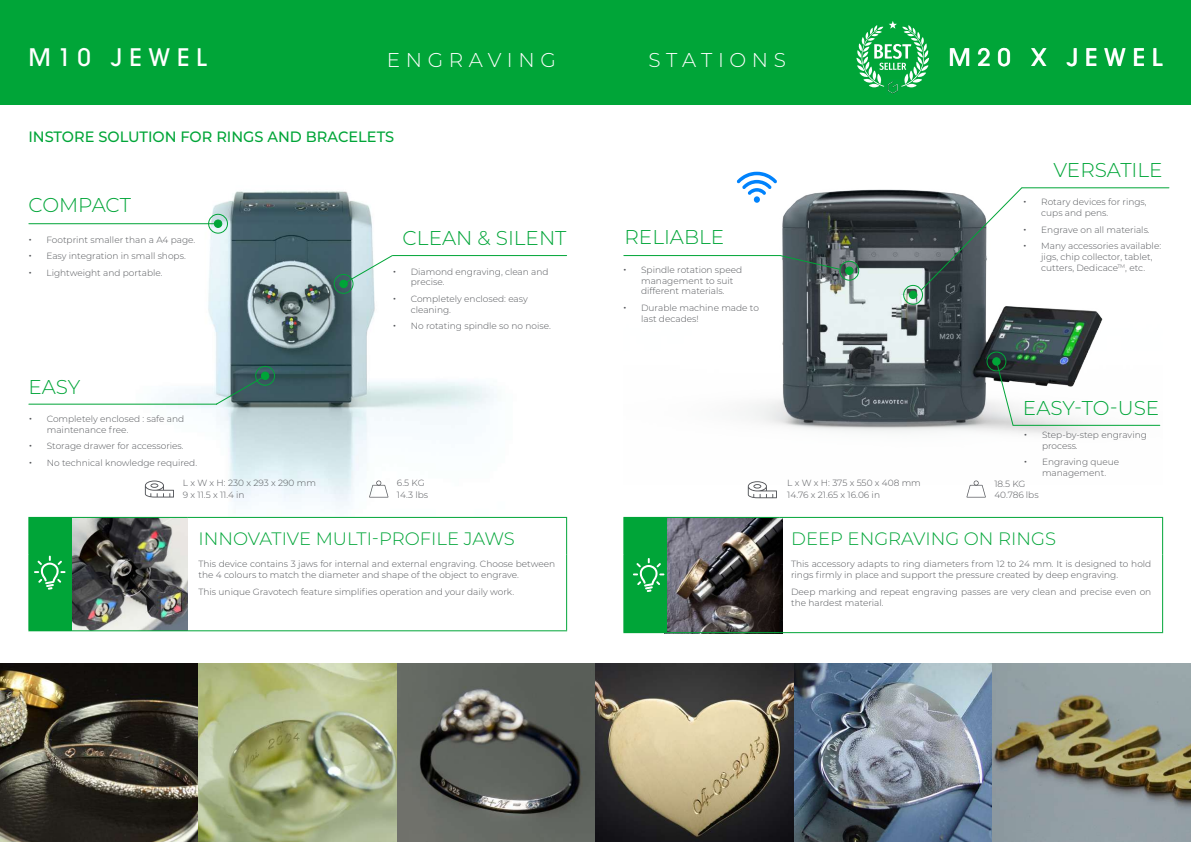
<style>
.page{position:relative;width:1191px;height:842px;background:#fff}
.page>*{position:absolute;margin:0;border:0;box-sizing:border-box;transform-origin:0 0}
.t1{font:500 24px "Avant Garde";letter-spacing:.28em;color:#fff}
.t2{font:300 20px "Montserrat";color:#00a538}
.t3{font:300 20px "Montserrat";letter-spacing:.28em;color:#fff}
.t4{font:300 18px "Montserrat";color:#00a538}
.t5{font:500 15px "Montserrat";color:#00a538}
.t6{font:300 9px/10.8px "Montserrat";color:#54565a}
.s1{font-weight:400;font-size:12px}
</style>
<div class="page">
<img style="left:0;top:663px;width:1191px;height:179px">
<img style="left:624px;top:171px;width:538px;height:264px">
<img style="left:28px;top:191px;width:539px;height:326px">
<img style="left:72px;top:518px;width:115px;height:112px">
<hr style="left:29px;top:223px;width:188px;height:1px;background:#00a538">
<hr style="left:29px;top:404px;width:188px;height:1px;background:#00a538">
<hr style="left:393px;top:255px;width:173px;height:1px;background:#00a538">
<svg style="left:343px;top:254px;width:51px;height:31px"></svg>
<svg style="left:215px;top:375px;width:51px;height:30px"></svg>
<div style="left:214px;top:220px;width:8px;height:7px;background:#00a538;border-radius:50%"></div>
<div style="left:214px;top:219px;width:8px;height:9px;border:1px solid #00a538;border-radius:50%"></div>
<div style="left:208px;top:214px;width:20px;height:20px;border:1px solid #00a538;border-radius:50%"></div>
<div style="left:340px;top:280px;width:7px;height:8px;background:#00a538;border-radius:50%"></div>
<div style="left:339px;top:280px;width:9px;height:8px;border:1px solid #00a538;border-radius:50%"></div>
<div style="left:334px;top:274px;width:19px;height:20px;border:1px solid #00a538;border-radius:50%"></div>
<div style="left:261px;top:372px;width:8px;height:7px;background:#00a538;border-radius:50%"></div>
<div style="left:261px;top:372px;width:8px;height:8px;border:1px solid #00a538;border-radius:50%"></div>
<div style="left:255px;top:366px;width:20px;height:20px;border:1px solid #00a538;border-radius:50%"></div>
<div style="left:0;top:0;width:1191px;height:105px;background:#00a538"></div>
<svg style="left:856px;top:21px;width:73px;height:67px"></svg>
<div style="left:886px;top:79px;width:13px;height:15px;background:#00a53b"></div>
<img style="left:887px;top:81px;width:11px;height:13px">
<img style="left:667px;top:518px;width:116px;height:114px">
<svg style="left:736px;top:172px;width:41px;height:31px"></svg>
<div style="left:29px;top:517px;width:42px;height:114px;background:#00a538"></div>
<hr style="left:71px;top:518px;width:1px;height:36px;background:#00a538">
<hr style="left:71px;top:554px;width:1px;height:76px;background:#00a538">
<hr style="left:28px;top:517px;width:43px;height:1px;background:#00a538">
<hr style="left:28px;top:518px;width:1px;height:36px;background:#00a538">
<hr style="left:71px;top:517px;width:116px;height:1px;background:#00a538">
<hr style="left:28px;top:554px;width:1px;height:76px;background:#00a538">
<hr style="left:28px;top:630px;width:43px;height:1px;background:#00a538">
<hr style="left:71px;top:630px;width:116px;height:1px;background:#00a538">
<hr style="left:187px;top:517px;width:380px;height:1px;background:#00a538">
<hr style="left:566px;top:518px;width:1px;height:36px;background:#00a538">
<hr style="left:566px;top:554px;width:1px;height:76px;background:#00a538">
<hr style="left:187px;top:630px;width:380px;height:1px;background:#00a538">
<svg style="left:34px;top:556px;width:31px;height:34px"></svg>
<div style="left:624px;top:517px;width:42px;height:116px;background:#00a538"></div>
<hr style="left:623px;top:517px;width:43px;height:1px;background:#00a538">
<hr style="left:623px;top:518px;width:1px;height:36px;background:#00a538">
<hr style="left:623px;top:554px;width:1px;height:78px;background:#00a538">
<hr style="left:623px;top:632px;width:43px;height:1px;background:#00a538">
<hr style="left:780px;top:517px;width:383px;height:1px;background:#00a538">
<hr style="left:1162px;top:518px;width:1px;height:36px;background:#00a538">
<hr style="left:1162px;top:554px;width:1px;height:78px;background:#00a538">
<hr style="left:780px;top:632px;width:383px;height:1px;background:#00a538">
<hr style="left:666px;top:517px;width:114px;height:1px;background:#00a538">
<hr style="left:666px;top:518px;width:1px;height:36px;background:#00a538">
<hr style="left:666px;top:554px;width:1px;height:78px;background:#00a538">
<hr style="left:666px;top:632px;width:114px;height:1px;background:#00a538">
<svg style="left:633px;top:558px;width:31px;height:34px"></svg>
<hr style="left:624px;top:255px;width:156px;height:1px;background:#00a538">
<hr style="left:1022px;top:187px;width:147px;height:1px;background:#00a538">
<svg style="left:779px;top:254px;width:61px;height:16px"></svg>
<svg style="left:995px;top:360px;width:19px;height:66px"></svg>
<svg style="left:920px;top:186px;width:103px;height:105px"></svg>
<div style="left:845px;top:267px;width:8px;height:7px;background:#00a538;border-radius:50%"></div>
<div style="left:845px;top:266px;width:8px;height:9px;border:1px solid #00a538;border-radius:50%"></div>
<div style="left:839px;top:261px;width:20px;height:20px;border:1px solid #00a538;border-radius:50%"></div>
<div style="left:909px;top:291px;width:7px;height:8px;background:#00a538;border-radius:50%"></div>
<div style="left:909px;top:291px;width:8px;height:8px;border:1px solid #00a538;border-radius:50%"></div>
<div style="left:903px;top:285px;width:20px;height:20px;border:1px solid #00a538;border-radius:50%"></div>
<div style="left:992px;top:358px;width:8px;height:7px;background:#00a538;border-radius:50%"></div>
<div style="left:992px;top:357px;width:8px;height:9px;border:1px solid #00a538;border-radius:50%"></div>
<div style="left:986px;top:351px;width:20px;height:20px;border:1px solid #00a538;border-radius:50%"></div>
<svg style="left:748px;top:481px;width:29px;height:17px"></svg>
<svg style="left:966px;top:480px;width:19px;height:17px"></svg>
<svg style="left:145px;top:480px;width:29px;height:17px"></svg>
<svg style="left:369px;top:480px;width:19px;height:17px"></svg>
<hr style="left:1013px;top:425px;width:146px;height:1px;background:#00a538">
<h1 class="t1" style="left:28px;top:42px;width:180px">M10 JEWEL</h1>
<h2 class="t3" style="left:387px;top:46px;width:170px">ENGRAVING</h2>
<h2 class="t3" style="left:648px;top:46px;width:139px">STATIONS</h2>
<h1 class="t1" style="left:948px;top:42px;width:216px">M20 X JEWEL</h1>
<h3 class="t5" style="left:28px;top:126px;width:367px">INSTORE SOLUTION FOR RINGS AND BRACELETS</h3>
<h2 class="t2" style="left:28px;top:192px;width:104px">COMPACT</h2>
<p class="t6" style="left:28px;top:234px;width:168px"><span class="s1">•</span> Footprint smaller than a A4 page.</p>
<h2 class="t2" style="left:402px;top:224px;width:165px">CLEAN &amp; SILENT</h2>
<p class="t6" style="left:28px;top:251px;width:159px"><span class="s1">•</span> Easy integration in small shops.</p>
<p class="t6" style="left:28px;top:267px;width:136px"><span class="s1">•</span> Lightweight and portable.</p>
<p class="t6" style="left:411px;top:266px;width:139px;text-indent:-18px"><span class="s1">•</span> Diamond engraving, clean and precise.</p>
<p class="t6" style="left:411px;top:293px;width:118px;text-indent:-18px"><span class="s1">•</span> Completely enclosed: easy cleaning.</p>
<p class="t6" style="left:393px;top:320px;width:160px"><span class="s1">•</span> No rotating spindle so no noise.</p>
<h2 class="t2" style="left:28px;top:374px;width:53px">EASY</h2>
<p class="t6" style="left:47px;top:413px;width:139px;text-indent:-18px"><span class="s1">•</span> Completely enclosed : safe and maintenance free.</p>
<p class="t6" style="left:29px;top:440px;width:156px"><span class="s1">•</span> Storage drawer for accessories.</p>
<p class="t6" style="left:29px;top:457px;width:170px"><span class="s1">•</span> No technical knowledge required.</p>
<p class="t6" style="left:183px;top:477px;width:135px;line-height:11.7px">L x W x H: 230 x 293 x 290 mm<br>9 x 11.5 x 11.4 in</p>
<p class="t6" style="left:397px;top:477px;width:33px;line-height:11.7px">6.5 KG<br>14.3 lbs</p>
<h3 class="t4" style="left:198px;top:526px;width:318px">INNOVATIVE MULTI-PROFILE JAWS</h3>
<p class="t6" style="left:198px;top:558px;width:358px">This device contains 3 jaws for internal and external engraving. Choose between the 4 colours to match the diameter and shape of the object to engrave.</p>
<p class="t6" style="left:198px;top:586px;width:317px">This unique Gravotech feature simplifies operation and your daily work.</p>
<h2 class="t2" style="left:624px;top:224px;width:101px">RELIABLE</h2>
<p class="t6" style="left:641px;top:264px;width:102px;text-indent:-18px"><span class="s1">•</span> Spindle rotation speed management to suit different materials.</p>
<p class="t6" style="left:641px;top:302px;width:119px;text-indent:-18px"><span class="s1">•</span> Durable machine made to last decades!</p>
<h2 class="t2" style="left:1053px;top:156px;width:111px">VERSATILE</h2>
<p class="t6" style="left:1041px;top:196px;width:107px;text-indent:-18px"><span class="s1">•</span> Rotary devices for rings, cups and pens.</p>
<p class="t6" style="left:1023px;top:224px;width:128px"><span class="s1">•</span> Engrave on all materials.</p>
<p class="t6" style="left:1041px;top:240px;width:121px;text-indent:-18px"><span class="s1">•</span> Many accessories available: jigs, chip collector, tablet, cutters, Dedicace<sup>TM</sup>, etc.</p>
<h2 class="t2" style="left:1023px;top:394px;width:138px">EASY-TO-USE</h2>
<p class="t6" style="left:1042px;top:429px;width:106px;text-indent:-18px"><span class="s1">•</span> Step-by-step engraving process.</p>
<p class="t6" style="left:1024px;top:456px;width:97px;text-align:center"><span class="s1">•</span> Engraving queue management.</p>
<p class="t6" style="left:787px;top:477px;width:135px;line-height:11.7px">L x W x H: 375 x 550 x 408 mm<br>14.76 x 21.65 x 16.06 in</p>
<p class="t6" style="left:994px;top:477px;width:46px;line-height:11.7px">18.5 KG<br>40.786 lbs</p>
<h3 class="t4" style="left:791px;top:526px;width:266px">DEEP ENGRAVING ON RINGS</h3>
<p class="t6" style="left:791px;top:558px;width:362px">This accessory adapts to ring diameters from 12 to 24 mm. It is designed to hold rings firmly in place and support the pressure created by deep engraving.</p>
<p class="t6" style="left:791px;top:586px;width:362px">Deep marking and repeat engraving passes are very clean and precise even on the hardest material.</p>
</div>
